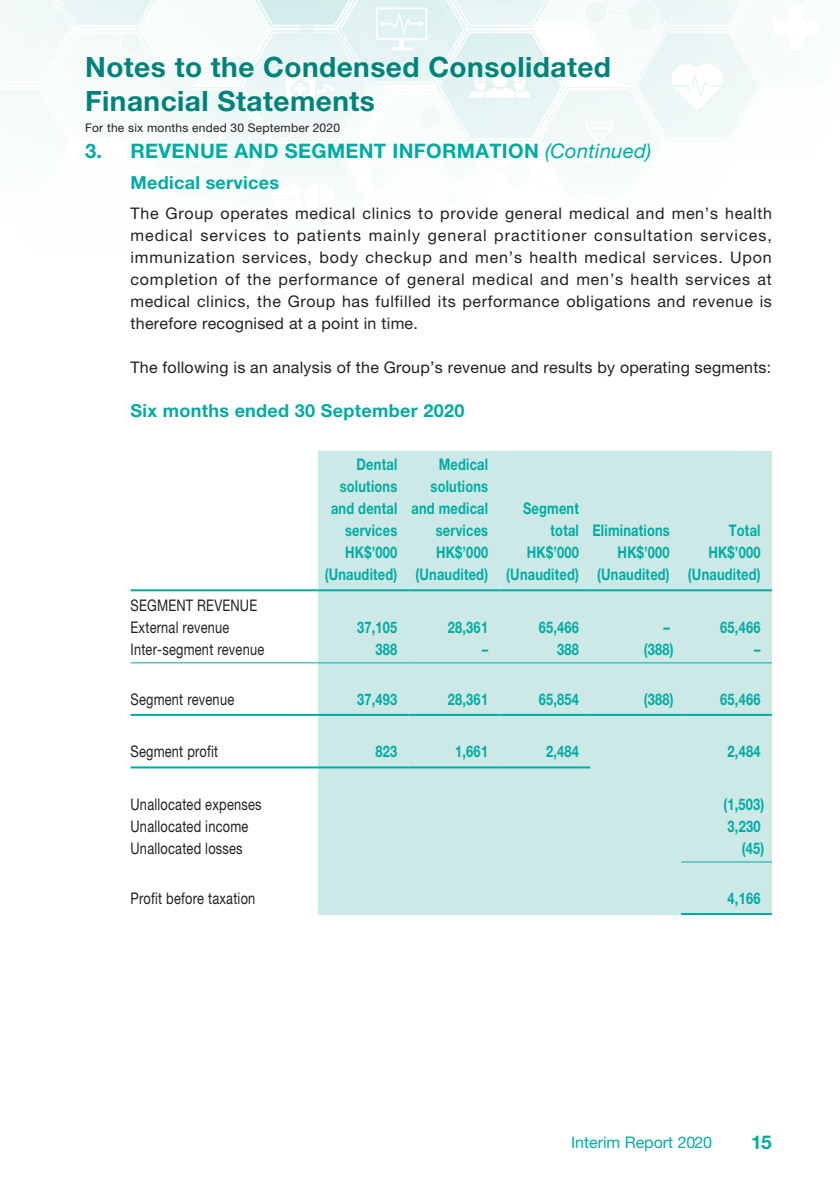
<style>
.page{position:relative;width:840px;height:1191px;background:#fff}
.page>*{position:absolute;margin:0;border:0;box-sizing:border-box;transform-origin:0 0}
.t1{font:700 28px/34px "Helvetica Neue LT Std";letter-spacing:.015em;color:#00837a}
._01_H1{font:700 20px "Helvetica Neue LT Std";letter-spacing:.015em;color:#00aca2}
.t2{font:700 19px "Helvetica Neue LT Std";color:#00aca2}
._02_H2{font:700 18px "Helvetica Neue LT Std";letter-spacing:.015em;color:#00aca2}
._00_txt{font:16px/22px "Helvetica Neue LT Std";letter-spacing:.015em;color:#231f20;text-align:justify}
._50_Table_txt{font:700 16px "Helvetica Neue LT Std";letter-spacing:.015em;color:#00aca2;scale:.8 1}
._50_Table_txt-2{font:16px "Helvetica Neue LT Std";letter-spacing:.015em;color:#231f20;scale:.8 1}
.t3{font:16px "Helvetica Neue LT Std";color:#00aca2}
.t4{font:12px "Helvetica Neue LT Std";letter-spacing:.015em;color:#231f20}
.s1{font-weight:400;font-style:italic}
</style>
<div class="page">
<img style="left:0;top:0;width:772px;height:465px">
<div style="left:317px;top:451px;width:454px;height:464px;background:#cce9e7"></div>
<hr style="left:130px;top:589px;width:187px;height:2px;background:#00aca2">
<hr style="left:317px;top:589px;width:91px;height:2px;background:#00aca2">
<hr style="left:408px;top:589px;width:91px;height:2px;background:#00aca2">
<hr style="left:499px;top:589px;width:91px;height:2px;background:#00aca2">
<hr style="left:590px;top:589px;width:90px;height:2px;background:#00aca2">
<hr style="left:680px;top:589px;width:91px;height:2px;background:#00aca2">
<hr style="left:130px;top:662px;width:187px;height:1px;background:#00aca2">
<hr style="left:317px;top:662px;width:91px;height:1px;background:#00aca2">
<hr style="left:408px;top:662px;width:91px;height:1px;background:#00aca2">
<hr style="left:499px;top:662px;width:91px;height:1px;background:#00aca2">
<hr style="left:590px;top:662px;width:90px;height:1px;background:#00aca2">
<hr style="left:680px;top:662px;width:91px;height:1px;background:#00aca2">
<hr style="left:130px;top:714px;width:187px;height:2px;background:#00aca2">
<hr style="left:317px;top:714px;width:91px;height:2px;background:#00aca2">
<hr style="left:408px;top:714px;width:91px;height:2px;background:#00aca2">
<hr style="left:499px;top:714px;width:91px;height:2px;background:#00aca2">
<hr style="left:590px;top:714px;width:90px;height:2px;background:#00aca2">
<hr style="left:680px;top:714px;width:91px;height:2px;background:#00aca2">
<hr style="left:130px;top:766px;width:187px;height:2px;background:#00aca2">
<hr style="left:317px;top:766px;width:91px;height:2px;background:#00aca2">
<hr style="left:408px;top:766px;width:91px;height:2px;background:#00aca2">
<hr style="left:499px;top:766px;width:91px;height:2px;background:#00aca2">
<hr style="left:680px;top:861px;width:91px;height:1px;background:#00aca2">
<hr style="left:680px;top:913px;width:91px;height:2px;background:#00aca2">
<h1 class="t1" style="left:85px;top:49px;width:527px">Notes to the Condensed Consolidated<br>Financial Statements</h1>
<p class="t4" style="left:85px;top:120px;width:256px">For the six months ended 30 September 2020</p>
<p class="_01_H1" style="left:85px;top:139px;width:567px">3. REVENUE AND SEGMENT INFORMATION <span class="s1">(Continued)</span></p>
<p class="_02_H2" style="left:130px;top:171px;width:150px">Medical services</p>
<p class="_00_txt" style="left:130px;top:202px;width:642px">The Group operates medical clinics to provide general medical and men’s health medical services to patients mainly general practitioner consultation services, immunization services, body checkup and men’s health medical services. Upon completion of the performance of general medical and men’s health services at medical clinics, the Group has fulfilled its performance obligations and revenue is therefore recognised at a point in time.</p>
<p class="_00_txt" style="left:130px;top:356px;width:642px">The following is an analysis of the Group’s revenue and results by operating segments:</p>
<p class="_02_H2" style="left:130px;top:400px;width:335px">Six months ended 30 September 2020</p>
<p class="_50_Table_txt" style="left:356px;top:454px;width:52px">Dental</p>
<p class="_50_Table_txt" style="left:339px;top:476px;width:73px">solutions</p>
<p class="_50_Table_txt" style="left:331px;top:498px;width:84px">and dental</p>
<p class="_50_Table_txt" style="left:345px;top:520px;width:67px">services</p>
<p class="_50_Table_txt" style="left:438px;top:454px;width:63px">Medical</p>
<p class="_50_Table_txt" style="left:430px;top:476px;width:73px">solutions</p>
<p class="_50_Table_txt" style="left:411px;top:498px;width:97px">and medical</p>
<p class="_50_Table_txt" style="left:435px;top:520px;width:67px">services</p>
<p class="_50_Table_txt" style="left:522px;top:498px;width:71px">Segment</p>
<p class="_50_Table_txt" style="left:550px;top:520px;width:37px">total</p>
<p class="_50_Table_txt" style="left:592px;top:520px;width:98px">Eliminations</p>
<p class="_50_Table_txt" style="left:728px;top:520px;width:41px">Total</p>
<p class="_50_Table_txt" style="left:345px;top:542px;width:67px">HK$’000</p>
<p class="_50_Table_txt" style="left:436px;top:542px;width:67px">HK$’000</p>
<p class="_50_Table_txt" style="left:526px;top:542px;width:67px">HK$’000</p>
<p class="_50_Table_txt" style="left:617px;top:542px;width:67px">HK$’000</p>
<p class="_50_Table_txt" style="left:708px;top:542px;width:67px">HK$’000</p>
<p class="_50_Table_txt" style="left:324px;top:564px;width:92px">(Unaudited)</p>
<p class="_50_Table_txt" style="left:415px;top:564px;width:92px">(Unaudited)</p>
<p class="_50_Table_txt" style="left:506px;top:564px;width:92px">(Unaudited)</p>
<p class="_50_Table_txt" style="left:596px;top:564px;width:92px">(Unaudited)</p>
<p class="_50_Table_txt" style="left:687px;top:564px;width:92px">(Unaudited)</p>
<p class="_50_Table_txt-2" style="left:130px;top:595px;width:160px">SEGMENT REVENUE</p>
<p class="_50_Table_txt-2" style="left:130px;top:617px;width:125px">External revenue</p>
<p class="_50_Table_txt" style="left:357px;top:617px;width:52px">37,105</p>
<p class="_50_Table_txt" style="left:447px;top:617px;width:52px">28,361</p>
<p class="_50_Table_txt" style="left:538px;top:617px;width:52px">65,466</p>
<p class="_50_Table_txt" style="left:663px;top:617px;width:10px">–</p>
<p class="_50_Table_txt" style="left:719px;top:617px;width:52px">65,466</p>
<p class="_50_Table_txt-2" style="left:130px;top:639px;width:168px">Inter-segment revenue</p>
<p class="_50_Table_txt" style="left:375px;top:639px;width:29px">388</p>
<p class="_50_Table_txt" style="left:481px;top:639px;width:10px">–</p>
<p class="_50_Table_txt" style="left:556px;top:639px;width:29px">388</p>
<p class="_50_Table_txt" style="left:643px;top:639px;width:39px">(388)</p>
<p class="_50_Table_txt" style="left:753px;top:639px;width:10px">–</p>
<p class="_50_Table_txt-2" style="left:130px;top:689px;width:131px">Segment revenue</p>
<p class="_50_Table_txt" style="left:357px;top:689px;width:52px">37,493</p>
<p class="_50_Table_txt" style="left:447px;top:689px;width:52px">28,361</p>
<p class="_50_Table_txt" style="left:538px;top:689px;width:52px">65,854</p>
<p class="_50_Table_txt" style="left:643px;top:689px;width:39px">(388)</p>
<p class="_50_Table_txt" style="left:719px;top:689px;width:52px">65,466</p>
<p class="_50_Table_txt-2" style="left:130px;top:742px;width:111px">Segment profit</p>
<p class="_50_Table_txt" style="left:375px;top:741px;width:29px">823</p>
<p class="_50_Table_txt" style="left:455px;top:741px;width:43px">1,661</p>
<p class="_50_Table_txt" style="left:545px;top:741px;width:43px">2,484</p>
<p class="_50_Table_txt" style="left:727px;top:741px;width:43px">2,484</p>
<p class="_50_Table_txt-2" style="left:130px;top:794px;width:165px">Unallocated expenses</p>
<p class="_50_Table_txt" style="left:723px;top:794px;width:53px">(1,503)</p>
<p class="_50_Table_txt-2" style="left:130px;top:816px;width:149px">Unallocated income</p>
<p class="_50_Table_txt" style="left:727px;top:816px;width:43px">3,230</p>
<p class="_50_Table_txt-2" style="left:130px;top:838px;width:142px">Unallocated losses</p>
<p class="_50_Table_txt" style="left:741px;top:838px;width:30px">(45)</p>
<p class="_50_Table_txt-2" style="left:130px;top:888px;width:157px">Profit before taxation</p>
<p class="_50_Table_txt" style="left:727px;top:888px;width:43px">4,166</p>
<p class="t3" style="left:570px;top:1132px;width:142px">Interim Report 2020</p>
<p class="t2" style="left:750px;top:1130px;width:22px">15</p>
</div>
